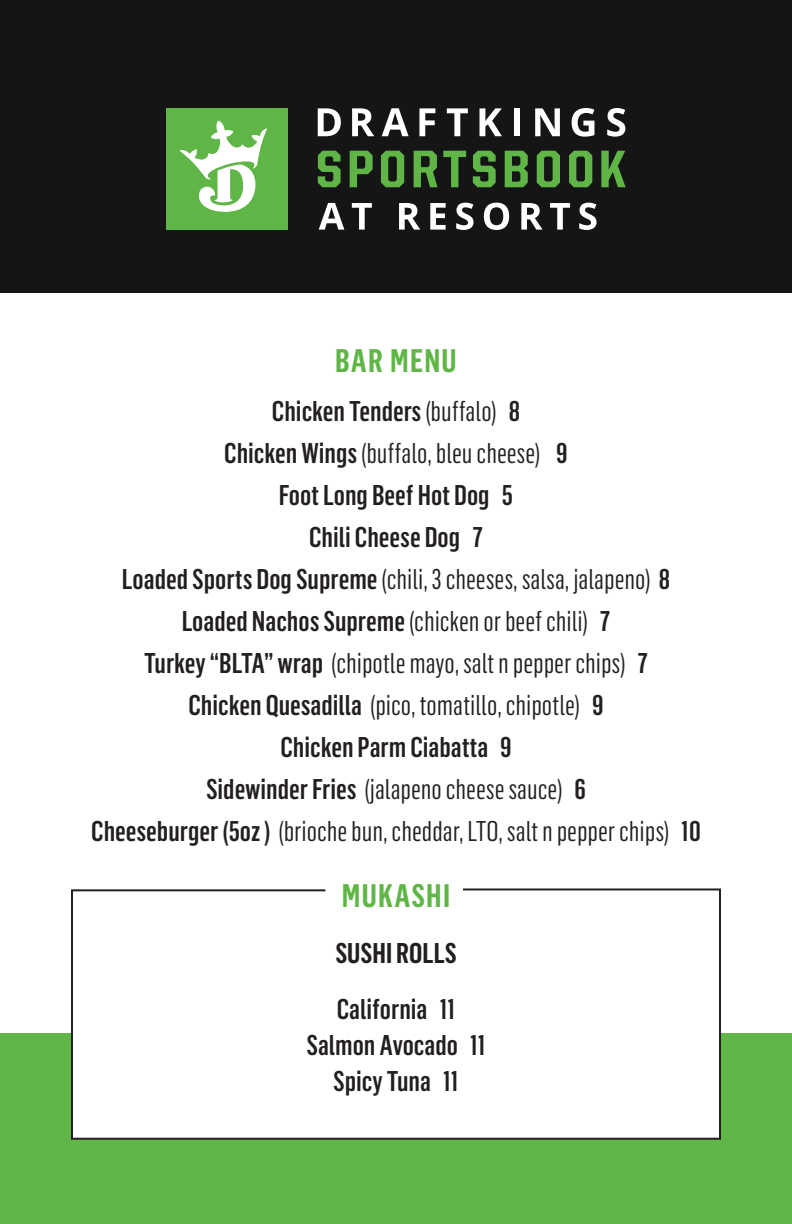
<style>
.page{position:relative;width:792px;height:1224px;background:#fff}
.page>*{position:absolute;margin:0;border:0;box-sizing:border-box;transform-origin:0 0}
.t1{font:600 32px "Flama Condensed";letter-spacing:.04em;color:#5fb646}
.t2{font:28px/42px "Flama Condensed";color:#231f20;text-align:center}
.t3{font:500 28px/36px "Flama Condensed";color:#231f20;text-align:center}
.t4{font:600 28px "Flama Condensed";color:#231f20}
.s1{font-weight:500}
</style>
<div class="page">
<div style="left:0;top:1034px;width:792px;height:190px;background:#5fb646"></div>
<svg style="left:70px;top:888px;width:652px;height:252px"></svg>
<div style="left:0;top:0;width:792px;height:292px;background:#161516"></div>
<svg style="left:505px;top:151px;width:23px;height:36px"></svg>
<svg style="left:537px;top:151px;width:23px;height:36px"></svg>
<svg style="left:569px;top:151px;width:23px;height:36px"></svg>
<svg style="left:601px;top:151px;width:25px;height:36px"></svg>
<svg style="left:318px;top:151px;width:23px;height:36px"></svg>
<svg style="left:350px;top:151px;width:23px;height:36px"></svg>
<svg style="left:381px;top:151px;width:23px;height:36px"></svg>
<svg style="left:414px;top:151px;width:52px;height:36px"></svg>
<svg style="left:473px;top:151px;width:23px;height:36px"></svg>
<div style="left:166px;top:108px;width:121px;height:121px;background:#5fb646"></div>
<svg style="left:179px;top:121px;width:88px;height:91px"></svg>
<svg style="left:318px;top:108px;width:23px;height:28px"></svg>
<svg style="left:352px;top:108px;width:22px;height:28px"></svg>
<svg style="left:382px;top:108px;width:27px;height:28px"></svg>
<svg style="left:419px;top:108px;width:16px;height:28px"></svg>
<svg style="left:447px;top:108px;width:21px;height:28px"></svg>
<svg style="left:480px;top:108px;width:22px;height:28px"></svg>
<div style="left:515px;top:108px;width:5px;height:28px;background:#fff"></div>
<svg style="left:535px;top:108px;width:25px;height:28px"></svg>
<svg style="left:572px;top:108px;width:22px;height:29px"></svg>
<svg style="left:607px;top:108px;width:18px;height:29px"></svg>
<svg style="left:319px;top:203px;width:25px;height:27px"></svg>
<svg style="left:352px;top:203px;width:20px;height:27px"></svg>
<svg style="left:399px;top:203px;width:21px;height:27px"></svg>
<svg style="left:430px;top:203px;width:16px;height:27px"></svg>
<svg style="left:456px;top:203px;width:18px;height:27px"></svg>
<svg style="left:484px;top:203px;width:25px;height:27px"></svg>
<svg style="left:521px;top:203px;width:22px;height:27px"></svg>
<svg style="left:550px;top:203px;width:20px;height:27px"></svg>
<svg style="left:579px;top:203px;width:18px;height:27px"></svg>
<p class="t1" style="left:335px;top:341px;width:123px">BAR MENU</p>
<p class="t2" style="left:91px;top:389px;width:611px"><span class="s1">Chicken Tenders</span> (buffalo) <span class="s1">8<br>Chicken Wings</span> (buffalo, bleu cheese) <span class="s1">9<br>Foot Long Beef Hot Dog 5<br>Chili Cheese Dog 7<br>Loaded Sports Dog Supreme</span> (chili, 3 cheeses, salsa, jalapeno) <span class="s1">8<br>Loaded Nachos Supreme</span> (chicken or beef chili) <span class="s1">7<br>Turkey “BLTA” wrap</span> (chipotle mayo, salt n pepper chips) <span class="s1">7<br>Chicken Quesadilla</span> (pico, tomatillo, chipotle) <span class="s1">9<br>Chicken Parm Ciabatta 9<br>Sidewinder Fries</span> (jalapeno cheese sauce) <span class="s1">6<br>Cheeseburger (5oz )</span> (brioche bun, cheddar, LTO, salt n pepper chips) <span class="s1">10</span></p>
<p class="t1" style="left:342px;top:876px;width:110px">MUKASHI</p>
<p class="t4" style="left:335px;top:935px;width:123px">SUSHI ROLLS</p>
<p class="t3" style="left:306px;top:990px;width:181px">California 11<br>Salmon Avocado 11<br>Spicy Tuna 11</p>
</div>
